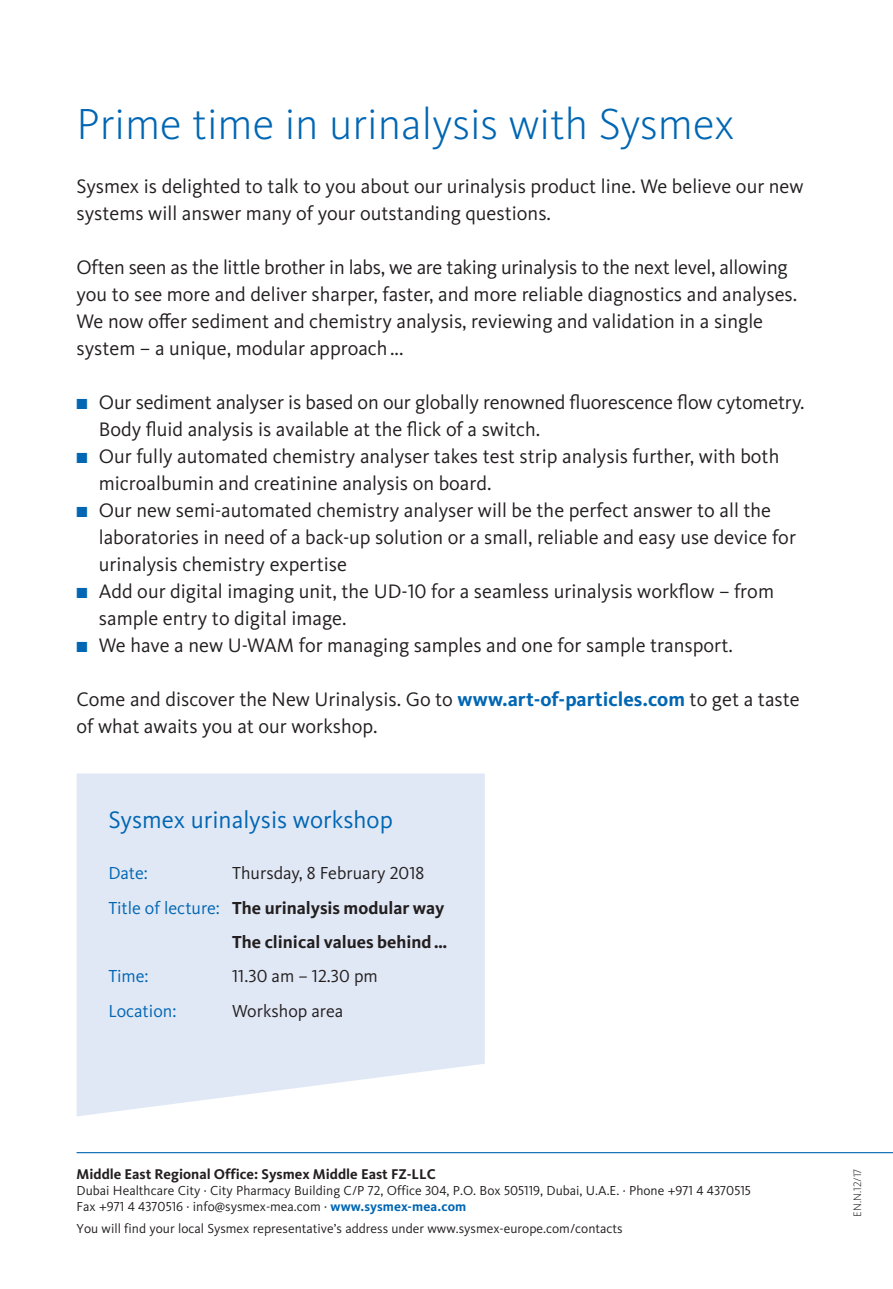
<style>
.page{position:relative;width:893px;height:1289px;background:#fff}
.page>*{position:absolute;margin:0;border:0;box-sizing:border-box;transform-origin:0 0}
.Headline_innen_20_22{font:300 45px "Kievit Pro";color:#0166b3}
.Subline_innen_11_13{font:24.75px "Kievit Pro";color:#0166b3}
.Copy_8_11_regular{font:20.25px/27px "Kievit Pro";color:#231f20}
.Subline_innen_11_13-2{font:700 18px "Kievit Pro";color:#231f20}
.Subline_innen_11_13-3{font:18px "Kievit Pro";color:#231f20}
.Subline_innen_11_13-4{font:18px "Kievit Pro";color:#0166b3}
.Adresse_6_5_10_bold{font:700 14.62px "Kievit Pro";color:#231f20}
.Adresse_6_7_regular{font:13.5px/15.8px "Kievit Pro";color:#231f20}
.Drucknorm_5_6{font:300 11.25px "Kievit Pro";color:#231f20}
.s1{color:#0166b3}
.s2{font-weight:700;color:#0166b3}
.s3{font-weight:400;color:#0166b3}
</style>
<div class="page">
<hr style="left:77px;top:1152px;width:816px;height:1px;background:#0166b3">
<svg style="left:77px;top:773px;width:408px;height:343px;background:#e3e9f5"></svg>
<p class="Headline_innen_20_22" style="left:77px;top:97px;width:659px">Prime time in urinalysis with Sysmex</p>
<p class="Copy_8_11_regular" style="left:77px;top:172px;width:729px">Sysmex is delighted to talk to you about our urinalysis product line. We believe our new systems will answer many of your outstanding questions.</p>
<p class="Copy_8_11_regular" style="left:77px;top:253px;width:722px">Often seen as the little brother in labs, we are taking urinalysis to the next level, allowing you to see more and deliver sharper, faster, and more reliable diagnostics and analyses.<br>We now offer sediment and chemistry analysis, reviewing and validation in a single system – a unique, modular approach...</p>
<p class="Copy_8_11_regular" style="left:99px;top:388px;width:707px;text-indent:-22px"><span class="s1">■</span> Our sediment analyser is based on our globally renowned fluorescence flow cytometry.<br>Body fluid analysis is available at the flick of a switch.</p>
<p class="Copy_8_11_regular" style="left:99px;top:442px;width:682px;text-indent:-22px"><span class="s1">■</span> Our fully automated chemistry analyser takes test strip analysis further, with both microalbumin and creatinine analysis on board.</p>
<p class="Copy_8_11_regular" style="left:99px;top:496px;width:699px;text-indent:-22px"><span class="s1">■</span> Our new semi-automated chemistry analyser will be the perfect answer to all the laboratories in need of a back-up solution or a small, reliable and easy use device for urinalysis chemistry expertise</p>
<p class="Copy_8_11_regular" style="left:99px;top:577px;width:677px;text-indent:-22px"><span class="s1">■</span> Add our digital imaging unit, the UD-10 for a seamless urinalysis workflow – from sample entry to digital image.</p>
<p class="Copy_8_11_regular" style="left:77px;top:631px;width:658px"><span class="s1">■</span> We have a new U-WAM for managing samples and one for sample transport.</p>
<p class="Copy_8_11_regular" style="left:77px;top:685px;width:725px">Come and discover the New Urinalysis. Go to <span class="s2">www.art-of-particles.com</span> to get a taste of what awaits you at our workshop.</p>
<p class="Subline_innen_11_13" style="left:108px;top:804px;width:286px">Sysmex urinalysis workshop</p>
<p class="Subline_innen_11_13-4" style="left:108px;top:862px;width:41px">Date:</p>
<p class="Subline_innen_11_13-3" style="left:232px;top:862px;width:194px">Thursday, 8 February 2018</p>
<p class="Subline_innen_11_13-2" style="left:108px;top:896px;width:337px"><span class="s3">Title of lecture:</span> The urinalysis modular way</p>
<p class="Subline_innen_11_13-2" style="left:232px;top:931px;width:217px">The clinical values behind…</p>
<p class="Subline_innen_11_13-4" style="left:108px;top:965px;width:42px">Time:</p>
<p class="Subline_innen_11_13-3" style="left:232px;top:965px;width:147px">11.30 am – 12.30 pm</p>
<p class="Subline_innen_11_13-4" style="left:108px;top:999px;width:70px">Location:</p>
<p class="Subline_innen_11_13-3" style="left:232px;top:999px;width:113px">Workshop area</p>
<p class="Adresse_6_5_10_bold" style="left:77px;top:1165px;width:361px">Middle East Regional Office: Sysmex Middle East FZ-LLC</p>
<p class="Adresse_6_7_regular" style="left:77px;top:1182px;width:676px">Dubai Healthcare City · City Pharmacy Building C/P 72, Office 304, P.O. Box 505119, Dubai, U.A.E. · Phone +971 4 4370515<br>Fax +971 4 4370516 · info@sysmex-mea.com · <span class="s2">www.sysmex-mea.com</span></p>
<p class="Adresse_6_7_regular" style="left:77px;top:1220px;width:548px">You will find your local Sysmex representative’s address under www.sysmex-europe.com/contacts</p>
<p class="Drucknorm_5_6" style="left:851px;top:1216px;width:49px;rotate:-90deg">EN.N.12/17</p>
</div>
